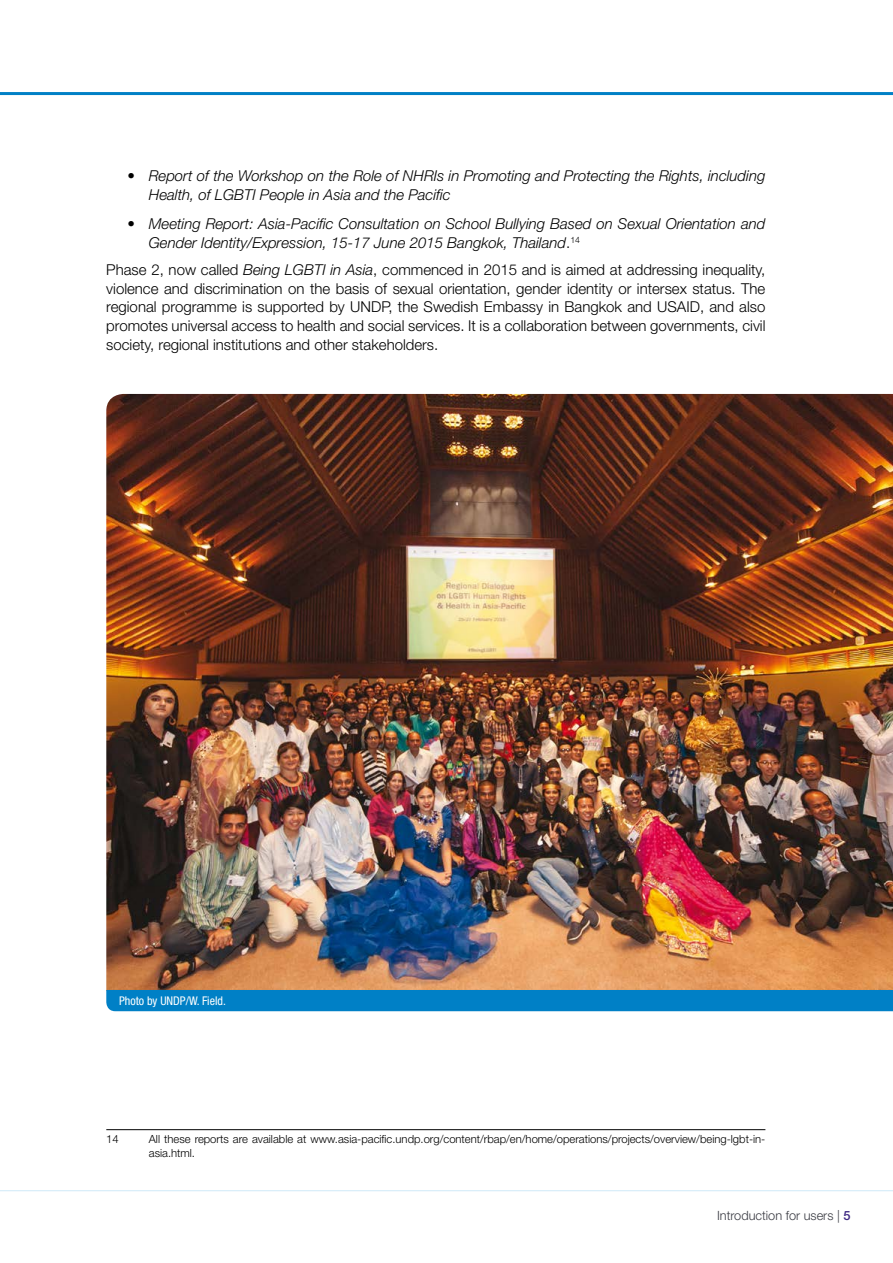
<style>
.page{position:relative;width:893px;height:1263px;background:#fff}
.page>*{position:absolute;margin:0;border:0;box-sizing:border-box;transform-origin:0 0}
.t1{font:300 15px/18.8px "Helvetica Neue LT Std";color:#000;text-align:justify}
.t2{font:italic 300 15px/18.8px "Helvetica Neue LT Std";color:#000}
.t3{font:300 12.75px "Helvetica Neue LT Std";color:#3a3b43}
.t4{font:condensed 12px "Helvetica Neue LT Std";color:#fff}
.t5{font:300 11.25px/13.5px "Helvetica Neue LT Std";color:#000}
.s1{font-style:normal}
.s2{font-style:italic}
.s3{font-weight:500;color:#3e2883}
</style>
<div class="page">
<hr style="left:0;top:1190px;width:893px;height:1px;background:#d4ecf9">
<hr style="left:0;top:92px;width:893px;height:3px;background:#0080c6">
<hr style="left:106px;top:1129px;width:659px;height:1px;background:#000">
<img style="left:106px;top:394px;width:787px;height:596px">
<div style="left:106px;top:990px;width:787px;height:21px;background:#0080c6"></div>
<p class="t2" style="left:149px;top:166px;width:618px;text-indent:-21px">• Report of the Workshop on the Role of NHRIs in Promoting and Protecting the Rights, including<br>Health, of LGBTI People in Asia and the Pacific</p>
<p class="t2" style="left:149px;top:214px;width:618px;text-indent:-21px">• Meeting Report: Asia-Pacific Consultation on School Bullying Based on Sexual Orientation and<br>Gender Identity/Expression, 15-17 June 2015 Bangkok, Thailand<span class="s1">.</span><sup>14</sup></p>
<p class="t1" style="left:106px;top:260px;width:661px">Phase 2, now called <span class="s2">Being LGBTI in Asia</span>, commenced in 2015 and is aimed at addressing inequality, violence and discrimination on the basis of sexual orientation, gender identity or intersex status. The regional programme is supported by UNDP, the Swedish Embassy in Bangkok and USAID, and also promotes universal access to health and social services. It is a collaboration between governments, civil society, regional institutions and other stakeholders.</p>
<p class="t4" style="left:119px;top:994px;width:108px">Photo by UNDP/W. Field.</p>
<p class="t5" style="left:106px;top:1132px;width:14px">14</p>
<p class="t5" style="left:149px;top:1132px;width:618px">All these reports are available at www.asia-pacific.undp.org/content/rbap/en/home/operations/projects/overview/being-lgbt-in&shy;asia.html.</p>
<p class="t3" style="left:717px;top:1208px;width:135px">Introduction for users | <span class="s3">5</span></p>
</div>
